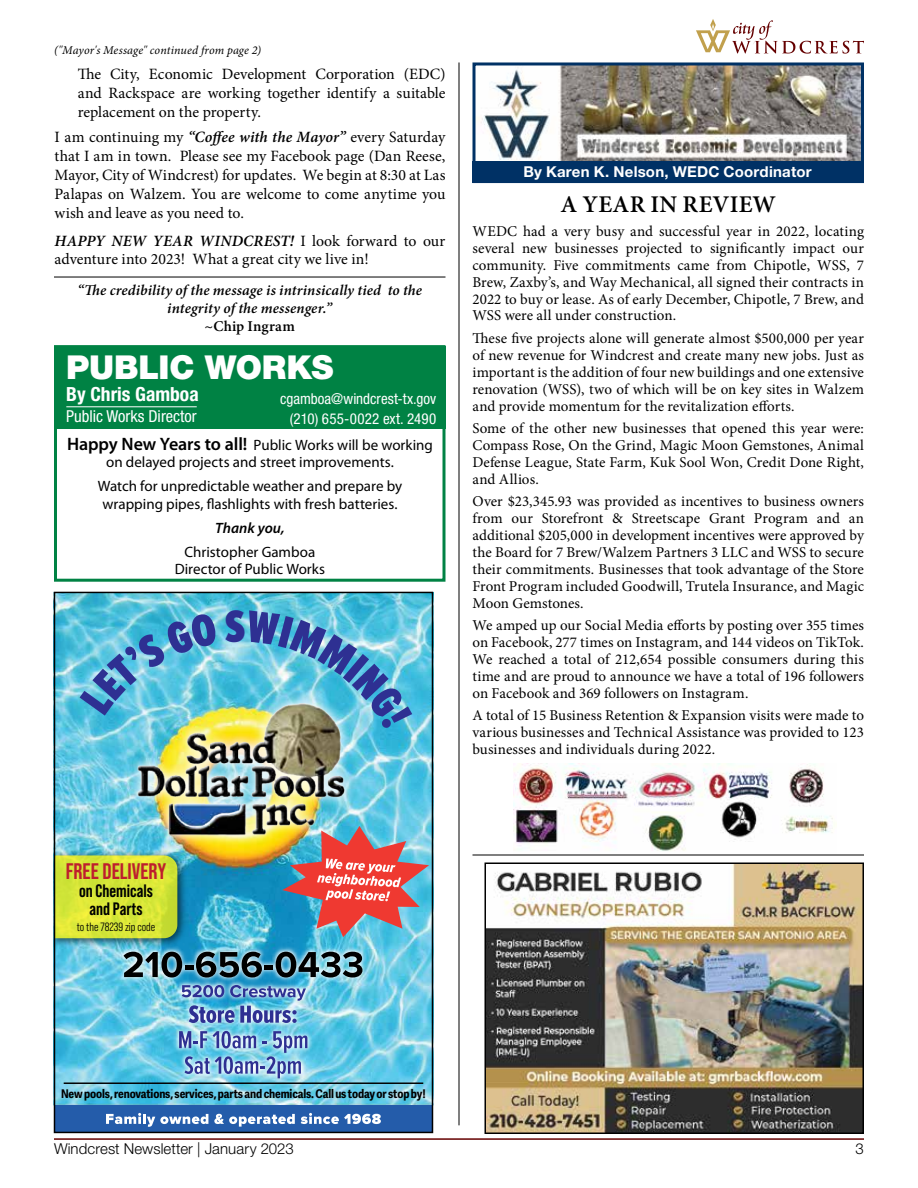
<style>
.page{position:relative;width:918px;height:1188px;background:#fff}
.page>*{position:absolute;margin:0;border:0;box-sizing:border-box;transform-origin:0 0}
.t1{font:900 33px "Helvetica Neue LT Std";letter-spacing:-.005em;color:#fff}
.t2{font:600 24px "Minion Pro";letter-spacing:.015em;color:#000}
.t3{font:22.5px "Bebas Neue";color:#be1e2d}
.t4{font:700 condensed 19.5px "Helvetica Neue LT Std";color:#fff}
.t5{font:700 18px/18px "Bebas Neue Pro";color:#000;text-align:center}
.t6{font:condensed 16.5px "Helvetica Neue LT Std";color:#fff}
.t7{font:15.75px/18.9px "Minion Pro";color:#000;text-align:justify}
.t8{font:15px/17px "Minion Pro";letter-spacing:.005em;color:#000;text-align:justify}
.t9{font:15px/17.2px "Myriad Pro";color:#000;text-align:center}
.t10{font:italic 600 15px/18px "Minion Pro";letter-spacing:.005em;color:#000;text-align:center}
.t11{font:condensed 15px/19.5px "Helvetica Neue LT Std";letter-spacing:.005em;color:#fff;text-align:right}
.t12{font:300 15px "Helvetica Neue LT Std";letter-spacing:.005em;color:#000}
.t13{font:700 15px "Helvetica Neue LT Std";letter-spacing:.015em;color:#fff}
.t14{font:600 15px "Minion Pro";letter-spacing:.01em;color:#000}
.t15{font:italic 600 15px "Myriad Pro";letter-spacing:.005em;color:#000}
.t16{font:700 12px "Adelle Sans Cnd";letter-spacing:-.01em;color:#000}
.t17{font:italic 12px "Minion Pro";letter-spacing:.01em;color:#000}
.t18{font:12px "Bebas Neue Pro Middle";color:#000}
.s1{font-weight:600;font-style:italic}
.s2{font-weight:600;font-size:18px}
</style>
<div class="page">
<svg style="left:696px;top:19px;width:168px;height:35px"></svg>
<img style="left:513px;top:764px;width:320px;height:87px">
<hr style="left:54px;top:277px;width:392px;height:1px;background:#000">
<hr style="left:459px;top:62px;width:1px;height:1063px;background:#000">
<img style="left:477px;top:66px;width:383px;height:95px">
<div style="left:472px;top:161px;width:389px;height:22px;background:#003165"></div>
<div style="left:472px;top:62px;width:392px;height:121px;border:3px solid #003165"></div>
<hr style="left:472px;top:855px;width:392px;height:1px;background:#000">
<div style="left:54px;top:347px;width:392px;height:82px;background:#008244"></div>
<hr style="left:66px;top:406px;width:131px;height:1px;background:#fff">
<div style="left:54px;top:345px;width:392px;height:237px;border:3px solid #008244"></div>
<img style="left:57px;top:595px;width:373px;height:510px">
<img style="left:116px;top:944px;width:254px;height:142px">
<img style="left:124px;top:952px;width:238px;height:26px">
<img style="left:182px;top:985px;width:124px;height:38px">
<svg style="left:179px;top:1031px;width:128px;height:47px;background:#7faed5"></svg>
<div style="left:55px;top:1106px;width:377px;height:27px;background:#245caa"></div>
<img style="left:122px;top:689px;width:237px;height:160px">
<img style="left:132px;top:698px;width:222px;height:143px">
<hr style="left:64px;top:1083px;width:359px;height:1px;background:#000">
<svg style="left:106px;top:1113px;width:102px;height:14px"></svg>
<svg style="left:214px;top:1114px;width:81px;height:13px"></svg>
<svg style="left:301px;top:1113px;width:80px;height:11px"></svg>
<img style="left:282px;top:826px;width:147px;height:111px">
<img style="left:57px;top:848px;width:133px;height:103px">
<svg style="left:57px;top:855px;width:120px;height:83px;background:#d5e538"></svg>
<div style="left:54px;top:592px;width:379px;height:541px;border:2px solid #000"></div>
<img style="left:487px;top:865px;width:374px;height:266px">
<div style="left:484px;top:862px;width:380px;height:272px;border:2px solid #000"></div>
<hr style="left:54px;top:1138px;width:810px;height:2px;background:#650000">
<svg style="left:80px;top:612px;width:138px;height:104px;background:#65c7df"></svg>
<img style="left:225px;top:610px;width:187px;height:119px">
<p class="t17" style="left:54px;top:42px;width:209px">("Mayor's Message" continued from page 2)</p>
<p class="t7" style="left:78px;top:64px;width:369px">The City, Economic Development Corporation (EDC) and Rackspace are working together identify a suitable replacement on the property.</p>
<p class="t7" style="left:55px;top:128px;width:393px">I am continuing my <span class="s1">“Coffee with the Mayor”</span> every Saturday that I am in town. Please see my Facebook page (Dan Reese, Mayor, City of Windcrest) for updates. We begin at 8:30 at Las Palapas on Walzem. You are welcome to come anytime you wish and leave as you need to.</p>
<p class="t7" style="left:55px;top:231px;width:392px"><span class="s1">HAPPY NEW YEAR WINDCREST!</span> I look forward to our adventure into 2023! What a great city we live in!</p>
<p class="t8" style="left:472px;top:223px;width:393px">WEDC had a very busy and successful year in 2022, locating several new businesses projected to significantly impact our community. Five commitments came from Chipotle, WSS, 7<br>Brew, Zaxby’s, and Way Mechanical, all signed their contracts in 2022 to buy or lease. As of early December, Chipotle, 7 Brew, and WSS were all under construction.</p>
<p class="t8" style="left:472px;top:330px;width:393px">These five projects alone will generate almost $500,000 per year of new revenue for Windcrest and create many new jobs. Just as important is the addition of four new buildings and one extensive renovation (WSS), two of which will be on key sites in Walzem and provide momentum for the revitalization efforts.</p>
<p class="t8" style="left:472px;top:420px;width:393px">Some of the other new businesses that opened this year were:<br>Compass Rose, On the Grind, Magic Moon Gemstones, Animal Defense League, State Farm, Kuk Sool Won, Credit Done Right, and Allios.</p>
<p class="t8" style="left:472px;top:493px;width:393px">Over $23,345.93 was provided as incentives to business owners from our Storefront &amp; Streetscape Grant Program and an additional $205,000 in development incentives were approved by the Board for 7 Brew/Walzem Partners 3 LLC and WSS to secure their commitments. Businesses that took advantage of the Store Front Program included Goodwill, Trutela Insurance, and Magic Moon Gemstones.</p>
<p class="t8" style="left:472px;top:617px;width:393px">We amped up our Social Media efforts by posting over 355 times on Facebook, 277 times on Instagram, and 144 videos on TikTok.<br>We reached a total of 212,654 possible consumers during this time and are proud to announce we have a total of 196 followers on Facebook and 369 followers on Instagram.</p>
<p class="t8" style="left:472px;top:707px;width:393px">A total of 15 Business Retention &amp; Expansion visits were made to various businesses and Technical Assistance was provided to 123 businesses and individuals during 2022.</p>
<p class="t13" style="left:523px;top:162px;width:290px">By Karen K. Nelson, WEDC Coordinator</p>
<h2 class="t2" style="left:560px;top:187px;width:217px">A YEAR IN REVIEW</h2>
<p class="t10" style="left:77px;top:282px;width:346px">“The credibility of the message is intrinsically tied to the integrity of the messenger.”</p>
<p class="t14" style="left:204px;top:316px;width:92px">~Chip Ingram</p>
<h1 class="t1" style="left:66px;top:348px;width:269px">PUBLIC WORKS</h1>
<h3 class="t4" style="left:66px;top:382px;width:134px">By Chris Gamboa</h3>
<p class="t6" style="left:66px;top:407px;width:132px">Public Works Director</p>
<p class="t9" style="left:67px;top:436px;width:367px"><span class="s2">Happy New Years to all!</span> Public Works will be working on delayed projects and street improvements.</p>
<p class="t9" style="left:98px;top:477px;width:306px">Watch for unpredictable weather and prepare by wrapping pipes, flashlights with fresh batteries.</p>
<p class="t15" style="left:215px;top:518px;width:71px">Thank you,</p>
<p class="t9" style="left:175px;top:543px;width:152px">Christopher Gamboa<br>Director of Public Works</p>
<p class="t11" style="left:280px;top:389px;width:158px">cgamboa@windcrest-tx.gov (210) 655-0022 ext. 2490</p>
<h3 class="t3" style="left:66px;top:859px;width:102px">FREE DELIVERY</h3>
<p class="t5" style="left:79px;top:882px;width:75px">on Chemicals and Parts</p>
<p class="t18" style="left:77px;top:920px;width:80px">to the 78239 zip code</p>
<p class="t16" style="left:61px;top:1086px;width:366px">New pools, renovations, services, parts and chemicals. Call us today or stop by!</p>
<p class="t12" style="left:54px;top:1140px;width:241px">Windcrest Newsletter | January 2023</p>
<p class="t12" style="left:856px;top:1140px;width:10px">3</p>
</div>
